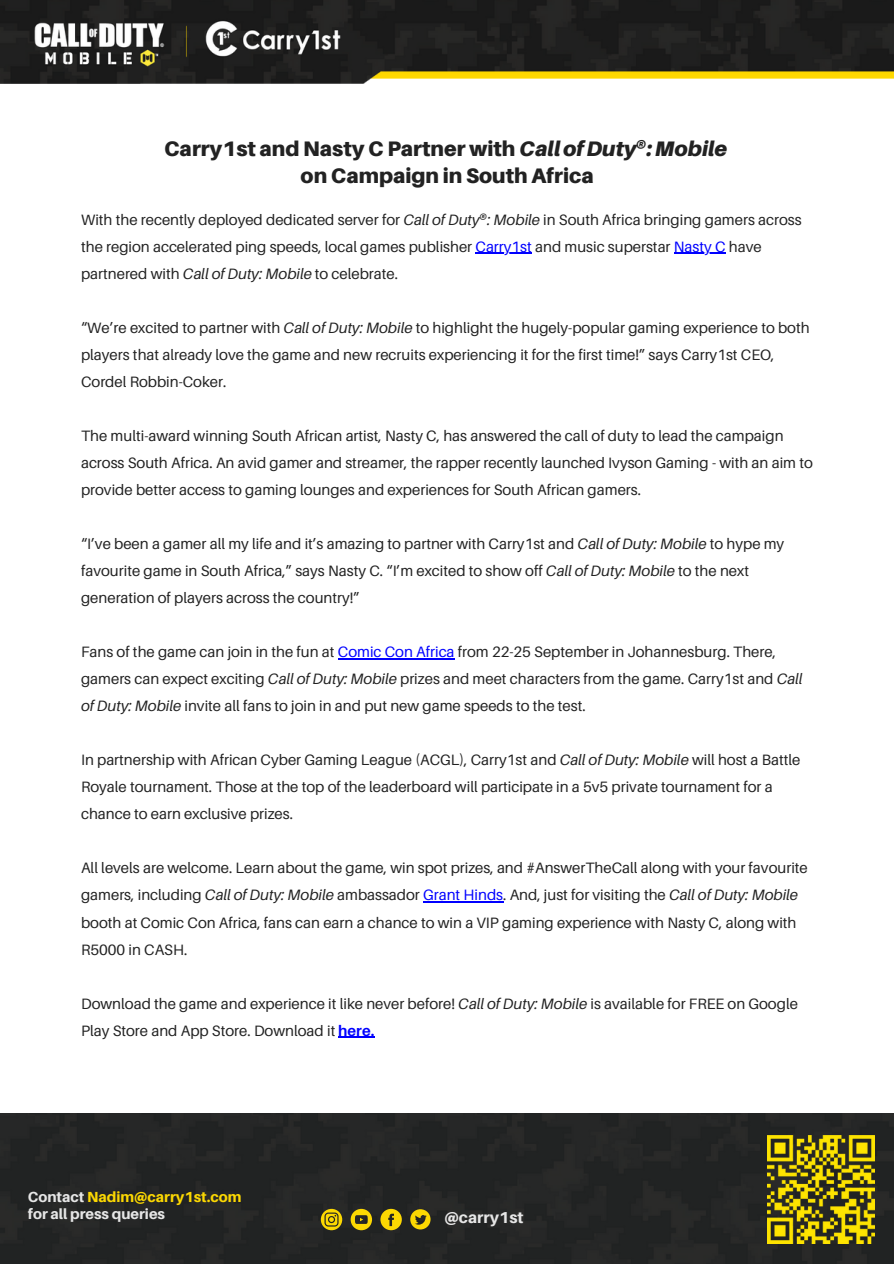
<style>
.page{position:relative;width:894px;height:1264px;background:#fff}
.page>*{position:absolute;margin:0;border:0;box-sizing:border-box;transform-origin:0 0}
.t1{font:900 21px/27px "Aileron";color:#222;text-align:center}
.t2{font:800 15.9px "Aileron";color:#e6e6e6}
.t3{font:15px/27px "Aileron";color:#222}
.t4{font:800 14.55px/17px "Aileron";color:#e6e6e6}
.s1{font-style:italic}
.s2{color:#00f}
.s3{font-weight:700;color:#00f}
.s4{color:#fcd802}
</style>
<div class="page">
<div style="left:0;top:1113px;width:893px;height:150px;background:#232424"></div>
<svg style="left:410px;top:1209px;width:20px;height:20px"></svg>
<svg style="left:380px;top:1208px;width:22px;height:22px"></svg>
<svg style="left:350px;top:1208px;width:22px;height:22px"></svg>
<svg style="left:321px;top:1208px;width:21px;height:22px"></svg>
<img style="left:767px;top:1135px;width:107px;height:108px">
<hr style="left:475px;top:253px;width:56px;height:1px;background:#00f">
<hr style="left:673px;top:253px;width:52px;height:1px;background:#00f">
<hr style="left:338px;top:658px;width:116px;height:1px;background:#00f">
<hr style="left:423px;top:901px;width:80px;height:1px;background:#00f">
<hr style="left:338px;top:1036px;width:36px;height:1px;background:#00f">
<img style="left:0;top:0;width:893px;height:83px">
<h1 class="t1" style="left:164px;top:135px;width:564px">Carry1st and Nasty C Partner with <span class="s1">CallofDuty®:Mobile </span>on Campaign in South Africa</h1>
<p class="t3" style="left:81px;top:205px;width:721px">With the recently deployed dedicated server for <span class="s1">Call of Duty®: Mobile</span> in South Africa bringing gamers across the region accelerated ping speeds, local games publisher <span class="s2">Carry1st</span> and music superstar <span class="s2">Nasty C</span> have partnered with <span class="s1">Call of Duty: Mobile</span> to celebrate.</p>
<p class="t3" style="left:81px;top:313px;width:730px">“We’re excited to partner with <span class="s1">Call of Duty: Mobile</span> to highlight the hugely-popular gaming experience to both players that already love the game and new recruits experiencing it for the first time!” says Carry1st CEO,<br>Cordel Robbin-Coker.</p>
<p class="t3" style="left:81px;top:422px;width:733px">The multi-award winning South African artist, Nasty C, has answered the call of duty to lead the campaign across South Africa. An avid gamer and streamer, the rapper recently launched Ivyson Gaming - with an aim to provide better access to gaming lounges and experiences for South African gamers.</p>
<p class="t3" style="left:81px;top:530px;width:704px">“I’ve been a gamer all my life and it’s amazing to partner with Carry1st and <span class="s1">Call of Duty: Mobile</span> to hype my favourite game in South Africa,” says Nasty C. “I’m excited to show off <span class="s1">Call of Duty: Mobile</span> to the next generation of players across the country!”</p>
<p class="t3" style="left:81px;top:638px;width:722px">Fans of the game can join in the fun at <span class="s2">Comic Con Africa</span> from 22-25 September in Johannesburg. There, gamers can expect exciting <span class="s1">Call of Duty: Mobile</span> prizes and meet characters from the game. Carry1st and <span class="s1">Call of Duty: Mobile</span> invite all fans to join in and put new game speeds to the test.</p>
<p class="t3" style="left:81px;top:746px;width:720px">In partnership with African Cyber Gaming League (ACGL), Carry1st and <span class="s1">Call of Duty: Mobile</span> will host a Battle<br>Royale tournament. Those at the top of the leaderboard will participate in a 5v5 private tournament for a chance to earn exclusive prizes.</p>
<p class="t3" style="left:81px;top:854px;width:728px">All levels are welcome. Learn about the game, win spot prizes, and #AnswerTheCall along with your favourite gamers, including <span class="s1">Call of Duty: Mobile</span> ambassador <span class="s2">Grant Hinds</span>. And, just for visiting the <span class="s1">Call of Duty: Mobile </span>booth at Comic Con Africa, fans can earn a chance to win a VIP gaming experience with Nasty C, along with R5000 in CASH.</p>
<p class="t3" style="left:81px;top:989px;width:718px">Download the game and experience it like never before! <span class="s1">Call of Duty: Mobile</span> is available for FREE on Google<br>Play Store and App Store. Download it <span class="s3">here.</span></p>
<p class="t4" style="left:28px;top:1188px;width:215px">Contact <span class="s4">Nadim@carry1st.com </span>for all press queries</p>
<p class="t2" style="left:444px;top:1207px;width:80px">@carry1st</p>
</div>
